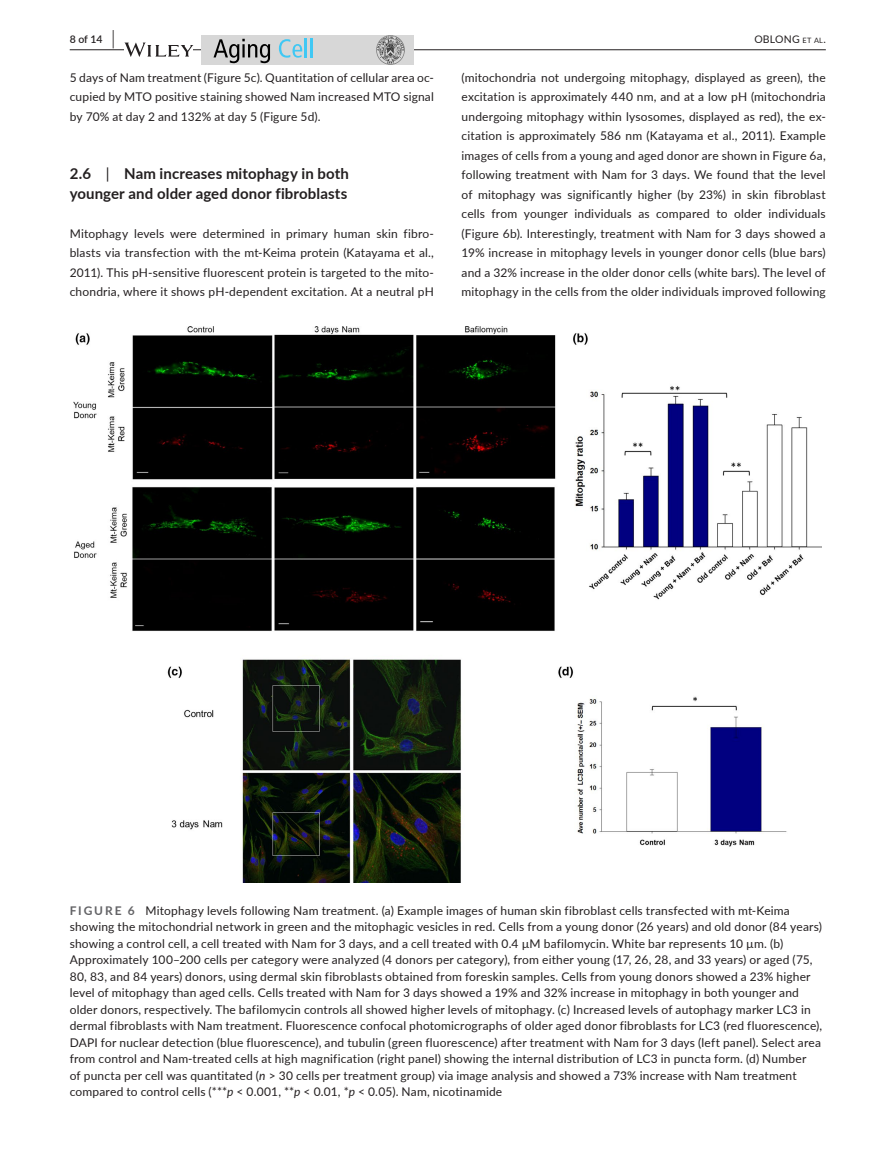
<style>
.page{position:relative;width:893px;height:1174px;background:#fff}
.page>*{position:absolute;margin:0;border:0;box-sizing:border-box;transform-origin:0 0}
.t1{font:700 15px/19.5px "Lato";letter-spacing:.01em;color:#231f20}
.t2{font:12px/19.5px "Lato";letter-spacing:.015em;color:#231f20;text-align:justify}
.t3{font:10.5px "Lato";letter-spacing:.02em;color:#231f20}
.t4{font:600 10.5px "Lato";color:#231f20}
.s1{font-size:19.5px}
.s2{font-size:7.35px}
.s3{font-weight:400}
.s4{font-weight:700;color:#636366}
.s5{font-style:italic}
</style>
<div class="page">
<hr style="left:70px;top:49px;width:756px;height:1px;background:#231f20">
<svg style="left:124px;top:43px;width:69px;height:14px"></svg>
<div style="left:201px;top:35px;width:212px;height:29px;background:#d7d7d7"></div>
<svg style="left:213px;top:39px;width:57px;height:24px"></svg>
<svg style="left:279px;top:38px;width:34px;height:20px"></svg>
<img style="left:376px;top:35px;width:29px;height:29px">
<img style="left:74px;top:326px;width:748px;height:556px">
<p class="t4" style="left:70px;top:31px;width:46px">8 of 14 <span class="s1">|</span></p>
<p class="t3" style="left:754px;top:31px;width:73px">OBLONG <span class="s2">et al</span>.</p>
<p class="t2" style="left:70px;top:67px;width:366px">5 days of Nam treatment (Figure 5c). Quantitation of cellular area oc&shy;cupied by MTO positive staining showed Nam increased MTO signal by 70% at day 2 and 132% at day 5 (Figure 5d).</p>
<p class="t2" style="left:462px;top:67px;width:366px">(mitochondria not undergoing mitophagy, displayed as green), the excitation is approximately 440 nm, and at a low pH (mitochondria undergoing mitophagy within lysosomes, displayed as red), the ex&shy;citation is approximately 586 nm (Katayama et al., 2011). Example images of cells from a young and aged donor are shown in Figure 6a, following treatment with Nam for 3 days. We found that the level of mitophagy was significantly higher (by 23%) in skin fibroblast cells from younger individuals as compared to older individuals (Figure 6b). Interestingly, treatment with Nam for 3 days showed a 19% increase in mitophagy levels in younger donor cells (blue bars) and a 32% increase in the older donor cells (white bars). The level of mitophagy in the cells from the older individuals improved following</p>
<p class="t1" style="left:70px;top:163px;width:281px">2.6 <span class="s3">|</span> Nam increases mitophagy in both younger and older aged donor fibroblasts</p>
<p class="t2" style="left:70px;top:223px;width:366px">Mitophagy levels were determined in primary human skin fibro&shy;blasts via transfection with the mt-Keima protein (Katayama et al., 2011). This pH-sensitive fluorescent protein is targeted to the mito&shy;chondria, where it shows pH-dependent excitation. At a neutral pH</p>
<p class="t2" style="left:70px;top:901px;width:754px;line-height:16.5px;text-align:left"><span class="s4">FIGURE 6</span> Mitophagy levels following Nam treatment. (a) Example images of human skin fibroblast cells transfected with mt-Keima showing the mitochondrial network in green and the mitophagic vesicles in red. Cells from a young donor (26 years) and old donor (84 years) showing a control cell, a cell treated with Nam for 3 days, and a cell treated with 0.4 µM bafilomycin. White bar represents 10 µm. (b)<br>Approximately 100–200 cells per category were analyzed (4 donors per category), from either young (17, 26, 28, and 33 years) or aged (75, 80, 83, and 84 years) donors, using dermal skin fibroblasts obtained from foreskin samples. Cells from young donors showed a 23% higher level of mitophagy than aged cells. Cells treated with Nam for 3 days showed a 19% and 32% increase in mitophagy in both younger and older donors, respectively. The bafilomycin controls all showed higher levels of mitophagy. (c) Increased levels of autophagy marker LC3 in dermal fibroblasts with Nam treatment. Fluorescence confocal photomicrographs of older aged donor fibroblasts for LC3 (red fluorescence), DAPI for nuclear detection (blue fluorescence), and tubulin (green fluorescence) after treatment with Nam for 3 days (left panel). Select area from control and Nam-treated cells at high magnification (right panel) showing the internal distribution of LC3 in puncta form. (d) Number<br>of puncta per cell was quantitated (<span class="s5">n</span> &gt; 30 cells per treatment group) via image analysis and showed a 73% increase with Nam treatment compared to control cells (***<span class="s5">p</span> &lt; 0.001, **<span class="s5">p</span> &lt; 0.01, *<span class="s5">p</span> &lt; 0.05). Nam, nicotinamide</p>
</div>
